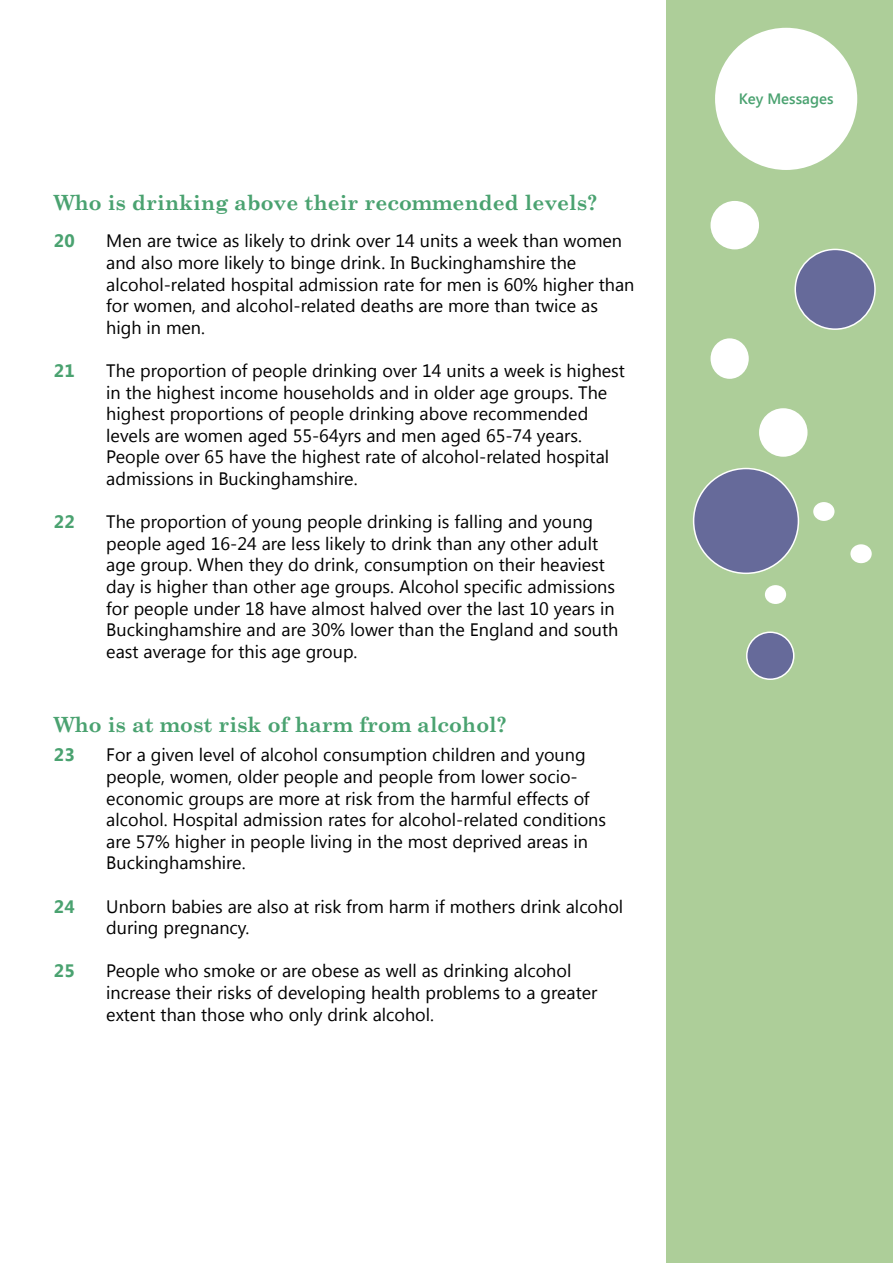
<style>
.page{position:relative;width:893px;height:1263px;background:#fff}
.page>*{position:absolute;margin:0;border:0;box-sizing:border-box;transform-origin:0 0}
.t1{font:700 21px "Century Schoolbook";color:#4aa270}
.t2{font:18px/21.6px "Segoe UI";color:#000}
.t3{font:700 18px "Segoe UI";color:#4aa270}
.t4{font:600 15px "Segoe UI";color:#4aa270}
</style>
<div class="page">
<div style="left:666px;top:0;width:227px;height:1263px;background:#adce99"></div>
<div style="left:713px;top:26px;width:146px;height:146px;background:#fff;border-radius:50%"></div>
<div style="left:710px;top:23px;width:152px;height:151px;border:4px solid #adce99;border-radius:50%"></div>
<div style="left:710px;top:201px;width:49px;height:48px;background:#fff;border-radius:50%"></div>
<div style="left:795px;top:249px;width:80px;height:80px;background:#666a9a;border-radius:50%"></div>
<div style="left:794px;top:249px;width:82px;height:81px;border:2px solid #fff;border-radius:50%"></div>
<div style="left:694px;top:468px;width:104px;height:105px;background:#666a9a;border-radius:50%"></div>
<div style="left:693px;top:468px;width:106px;height:106px;border:2px solid #fff;border-radius:50%"></div>
<div style="left:747px;top:632px;width:47px;height:47px;background:#666a9a;border-radius:50%"></div>
<div style="left:746px;top:631px;width:48px;height:49px;border:2px solid #fff;border-radius:50%"></div>
<div style="left:759px;top:408px;width:48px;height:49px;background:#fff;border-radius:50%"></div>
<div style="left:813px;top:502px;width:21px;height:19px;background:#fff;border-radius:50%"></div>
<div style="left:850px;top:544px;width:22px;height:19px;background:#fff;border-radius:50%"></div>
<div style="left:765px;top:585px;width:21px;height:19px;background:#fff;border-radius:50%"></div>
<div style="left:710px;top:338px;width:39px;height:41px;background:#fff;border-radius:50%"></div>
<p class="t1" style="left:54px;top:186px;width:545px">Who is drinking above their recommended levels?</p>
<p class="t3" style="left:54px;top:228px;width:22px">20</p>
<p class="t3" style="left:54px;top:358px;width:22px">21</p>
<p class="t3" style="left:54px;top:509px;width:22px">22</p>
<p class="t2" style="left:106px;top:229px;width:529px">Men are twice as likely to drink over 14 units a week than women and also more likely to binge drink. In Buckinghamshire the alcohol-related hospital admission rate for men is 60% higher than for women, and alcohol-related deaths are more than twice as high in men.</p>
<p class="t2" style="left:106px;top:359px;width:520px">The proportion of people drinking over 14 units a week is highest in the highest income households and in older age groups. The highest proportions of people drinking above recommended levels are women aged 55-64yrs and men aged 65-74 years.<br>People over 65 have the highest rate of alcohol-related hospital admissions in Buckinghamshire.</p>
<p class="t2" style="left:106px;top:510px;width:514px">The proportion of young people drinking is falling and young people aged 16-24 are less likely to drink than any other adult age group. When they do drink, consumption on their heaviest day is higher than other age groups. Alcohol specific admissions for people under 18 have almost halved over the last 10 years in Buckinghamshire and are 30% lower than the England and south east average for this age group.</p>
<p class="t1" style="left:54px;top:708px;width:455px">Who is at most risk of harm from alcohol?</p>
<p class="t3" style="left:54px;top:742px;width:22px">23</p>
<p class="t3" style="left:54px;top:893px;width:22px">24</p>
<p class="t3" style="left:54px;top:958px;width:22px">25</p>
<p class="t2" style="left:106px;top:743px;width:501px">For a given level of alcohol consumption children and young people, women, older people and people from lower socio&shy;economic groups are more at risk from the harmful effects of alcohol. Hospital admission rates for alcohol-related conditions are 57% higher in people living in the most deprived areas in Buckinghamshire.</p>
<p class="t2" style="left:106px;top:894px;width:518px">Unborn babies are also at risk from harm if mothers drink alcohol during pregnancy.</p>
<p class="t2" style="left:106px;top:959px;width:493px">People who smoke or are obese as well as drinking alcohol increase their risks of developing health problems to a greater extent than those who only drink alcohol.</p>
<p class="t4" style="left:739px;top:89px;width:96px">Key Messages</p>
</div>
